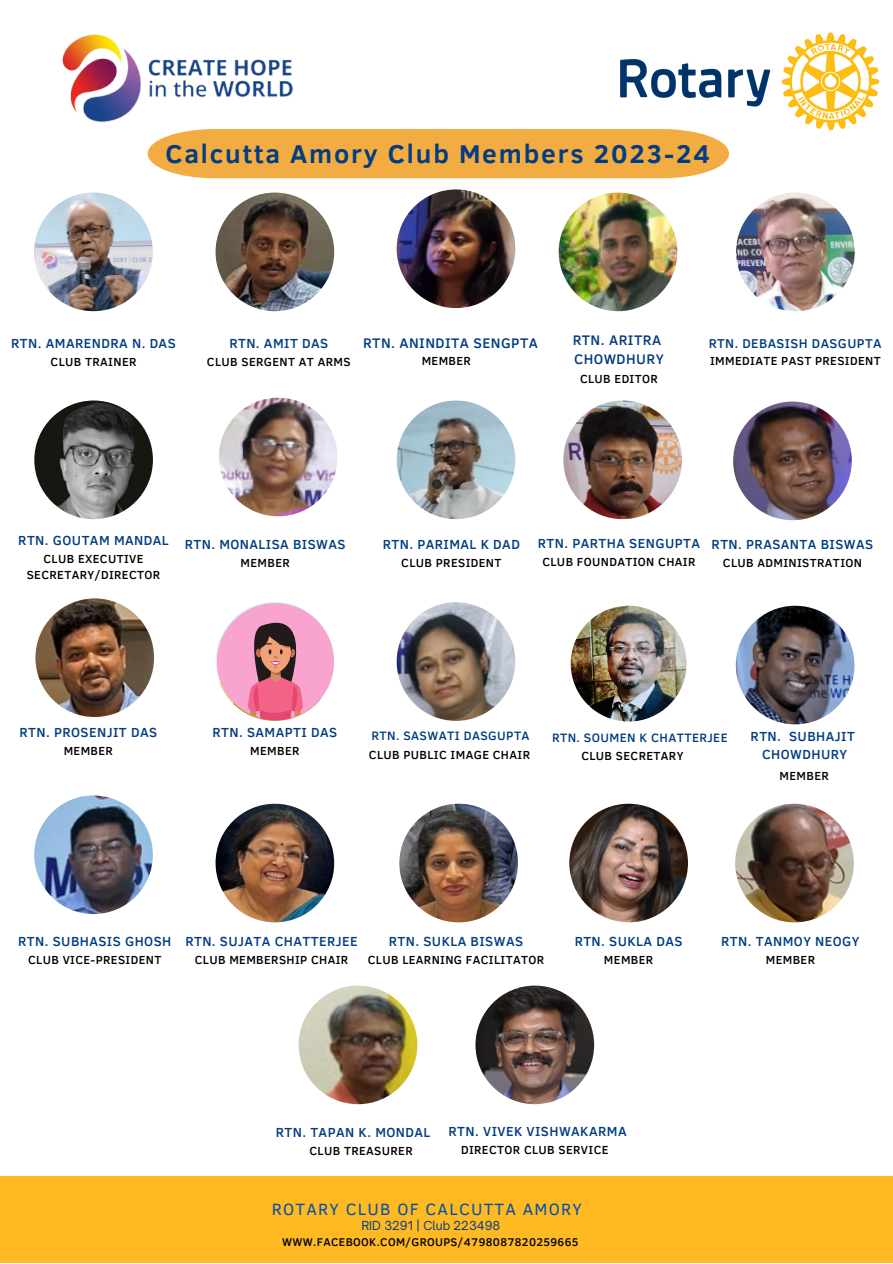
<style>
.page{position:relative;width:893px;height:1264px;background:#fff}
.page>*{position:absolute;margin:0;border:0;box-sizing:border-box;transform-origin:0 0}
.t1{font:700 26.4px "Clear Sans";letter-spacing:.07em;color:#033d80}
.t2{font:16.8px "Clear Sans";letter-spacing:.07em;color:#0850a4}
.t3{font:500 14.25px "Clear Sans";letter-spacing:.03em;color:#033d80}
.t4{font:500 13.5px "Clear Sans";letter-spacing:.03em;color:#033d80}
.t5{font:500 13.2px "Clear Sans";letter-spacing:.03em;color:#033d80}
.t6{font:500 12.45px "Clear Sans";letter-spacing:.03em;color:#033d80}
.t7{font:500 12px/16px "Clear Sans";letter-spacing:.03em;color:#000;text-align:center}
.t8{font:12px "Open Sauce One";color:#033d80}
.t9{font:500 11.55px "Clear Sans";letter-spacing:.03em;color:#000001}
</style>
<div class="page">
<img style="left:620px;top:32px;width:260px;height:99px">
<img style="left:396px;top:400px;width:119px;height:119px;border-radius:50%">
<img style="left:396px;top:602px;width:119px;height:119px;border-radius:50%">
<img style="left:34px;top:192px;width:119px;height:119px;border-radius:50%">
<img style="left:736px;top:192px;width:118px;height:119px;border-radius:50%">
<img style="left:563px;top:400px;width:119px;height:119px;border-radius:50%">
<img style="left:733px;top:401px;width:118px;height:119px;border-radius:50%">
<img style="left:569px;top:803px;width:119px;height:119px;border-radius:50%">
<img style="left:215px;top:803px;width:119px;height:119px;border-radius:50%">
<img style="left:35px;top:598px;width:119px;height:119px;border-radius:50%">
<img style="left:396px;top:189px;width:119px;height:119px;border-radius:50%">
<img style="left:298px;top:985px;width:119px;height:119px;border-radius:50%">
<img style="left:215px;top:192px;width:119px;height:119px;border-radius:50%">
<img style="left:399px;top:803px;width:119px;height:119px;border-radius:50%">
<img style="left:34px;top:795px;width:119px;height:119px;border-radius:50%">
<img style="left:34px;top:400px;width:119px;height:119px;border-radius:50%">
<img style="left:735px;top:605px;width:119px;height:119px;border-radius:50%">
<img style="left:735px;top:803px;width:118px;height:119px;border-radius:50%">
<img style="left:475px;top:985px;width:119px;height:119px;border-radius:50%">
<img style="left:558px;top:192px;width:119px;height:119px;border-radius:50%">
<img style="left:219px;top:398px;width:118px;height:118px;border-radius:50%">
<img style="left:215px;top:602px;width:119px;height:119px;border-radius:50%">
<div style="left:0;top:1175px;width:892px;height:87px;background:#ffb923"></div>
<img style="left:570px;top:605px;width:116px;height:116px;border-radius:50%">
<div style="left:217px;top:603px;width:117px;height:117px;background:#f8a4ce;border-radius:50%"></div>
<svg style="left:248px;top:622px;width:55px;height:98px"></svg>
<img style="left:62px;top:34px;width:231px;height:88px">
<div style="left:148px;top:129px;width:581px;height:49px;background:#f3ac42"></div>
<p class="t1" style="left:165px;top:134px;width:546px">Calcutta Amory Club Members 2023-24</p>
<p class="t4" style="left:11px;top:333px;width:166px">RTN. AMARENDRA N. DAS</p>
<p class="t7" style="left:51px;top:353px;width:87px">CLUB TRAINER</p>
<p class="t4" style="left:229px;top:333px;width:100px">RTN. AMIT DAS</p>
<p class="t7" style="left:207px;top:353px;width:145px">CLUB SERGENT AT ARMS</p>
<p class="t3" style="left:363px;top:333px;width:176px">RTN. ANINDITA SENGPTA</p>
<p class="t7" style="left:421px;top:352px;width:51px">MEMBER</p>
<p class="t3" style="left:572px;top:330px;width:90px">RTN. ARITRA</p>
<p class="t3" style="left:574px;top:349px;width:91px">CHOWDHURY</p>
<p class="t7" style="left:710px;top:352px;width:172px">IMMEDIATE PAST PRESIDENT</p>
<p class="t5" style="left:708px;top:334px;width:174px">RTN. DEBASISH DASGUPTA</p>
<p class="t7" style="left:580px;top:370px;width:79px">CLUB EDITOR</p>
<p class="t4" style="left:18px;top:530px;width:152px">RTN. GOUTAM MANDAL</p>
<p class="t7" style="left:27px;top:550px;width:135px">CLUB EXECUTIVE<br>SECRETARY/DIRECTOR</p>
<p class="t4" style="left:185px;top:534px;width:162px">RTN. MONALISA BISWAS</p>
<p class="t7" style="left:240px;top:554px;width:51px">MEMBER</p>
<p class="t4" style="left:383px;top:534px;width:139px">RTN. PARIMAL K DAD</p>
<p class="t7" style="left:401px;top:554px;width:102px">CLUB PRESIDENT</p>
<p class="t4" style="left:537px;top:533px;width:164px">RTN. PARTHA SENGUPTA</p>
<p class="t7" style="left:542px;top:553px;width:154px">CLUB FOUNDATION CHAIR</p>
<p class="t4" style="left:711px;top:534px;width:163px">RTN. PRASANTA BISWAS</p>
<p class="t7" style="left:722px;top:554px;width:141px">CLUB ADMINISTRATION</p>
<p class="t4" style="left:20px;top:722px;width:139px">RTN. PROSENJIT DAS</p>
<p class="t7" style="left:64px;top:742px;width:51px">MEMBER</p>
<p class="t4" style="left:212px;top:722px;width:126px">RTN. SAMAPTI DAS</p>
<p class="t7" style="left:250px;top:742px;width:51px">MEMBER</p>
<p class="t6" style="left:371px;top:726px;width:160px">RTN. SASWATI DASGUPTA</p>
<p class="t7" style="left:369px;top:746px;width:163px">CLUB PUBLIC IMAGE CHAIR</p>
<p class="t6" style="left:552px;top:728px;width:177px">RTN. SOUMEN K CHATTERJEE</p>
<p class="t7" style="left:581px;top:747px;width:104px">CLUB SECRETARY</p>
<p class="t4" style="left:750px;top:726px;width:106px">RTN. SUBHAJIT</p>
<p class="t4" style="left:762px;top:744px;width:86px">CHOWDHURY</p>
<p class="t7" style="left:779px;top:767px;width:51px">MEMBER</p>
<p class="t4" style="left:18px;top:931px;width:155px">RTN. SUBHASIS GHOSH</p>
<p class="t7" style="left:28px;top:951px;width:135px">CLUB VICE-PRESIDENT</p>
<p class="t4" style="left:185px;top:931px;width:174px">RTN. SUJATA CHATTERJEE</p>
<p class="t7" style="left:195px;top:951px;width:155px">CLUB MEMBERSHIP CHAIR</p>
<p class="t4" style="left:389px;top:931px;width:136px">RTN. SUKLA BISWAS</p>
<p class="t7" style="left:368px;top:951px;width:178px">CLUB LEARNING FACILITATOR</p>
<p class="t4" style="left:574px;top:931px;width:109px">RTN. SUKLA DAS</p>
<p class="t7" style="left:604px;top:951px;width:51px">MEMBER</p>
<p class="t4" style="left:721px;top:931px;width:140px">RTN. TANMOY NEOGY</p>
<p class="t7" style="left:765px;top:951px;width:51px">MEMBER</p>
<p class="t4" style="left:276px;top:1122px;width:156px">RTN. TAPAN K. MONDAL</p>
<p class="t7" style="left:309px;top:1141px;width:105px">CLUB TREASURER</p>
<p class="t4" style="left:448px;top:1121px;width:180px">RTN. VIVEK VISHWAKARMA</p>
<p class="t7" style="left:461px;top:1141px;width:149px">DIRECTOR CLUB SERVICE</p>
<p class="t2" style="left:272px;top:1196px;width:311px">ROTARY CLUB OF CALCUTTA AMORY</p>
<p class="t8" style="left:361px;top:1217px;width:140px">RID 3291 | Club 223498</p>
<p class="t9" style="left:282px;top:1233px;width:298px">WWW.FACEBOOK.COM/GROUPS/4798087820259665</p>
</div>
